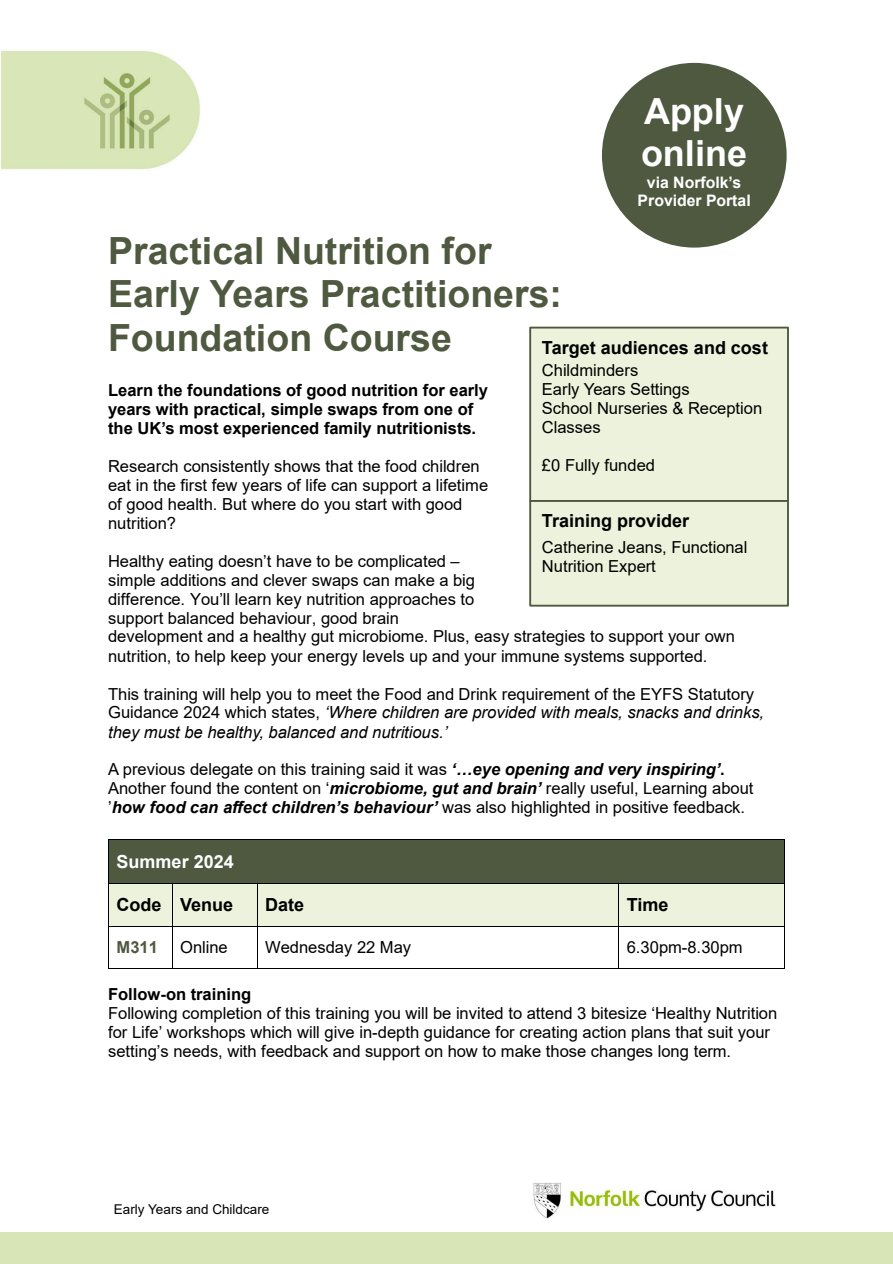
<style>
.page{position:relative;width:893px;height:1264px;background:#fff}
.page>*{position:absolute;margin:0;border:0;box-sizing:border-box;transform-origin:0 0}
.t1{font:700 37.5px "Arial";color:#4e5940}
.t2{font:700 36px/41.4px "Arial";color:#fff}
.t3{font:700 18px "Arial";color:#000}
.t4{font:700 18px "Arial";color:#fff}
.t5{font:16.5px/18.9px "Arial";color:#000}
.t6{font:700 16.5px/19px "Arial";color:#000}
.t7{font:700 16.5px "Arial";color:#4e5940}
.t8{font:700 15.9px/18.1px "Arial";color:#fff;text-align:center}
.t9{font:13.5px "Arial";color:#000}
.s1{font-style:italic}
.s2{font-weight:700;font-style:italic}
.s3{font-weight:700}
</style>
<div class="page">
<div style="left:0;top:1231px;width:892px;height:32px;background:#d8e5b7"></div>
<img style="left:2px;top:50px;width:785px;height:149px">
<img style="left:533px;top:1183px;width:243px;height:35px">
<div style="left:109px;top:839px;width:675px;height:43px;background:#4e5940"></div>
<hr style="left:109px;top:838px;width:675px;height:1px;background:#000">
<hr style="left:108px;top:839px;width:1px;height:43px;background:#000">
<hr style="left:784px;top:839px;width:1px;height:43px;background:#000">
<div style="left:109px;top:883px;width:63px;height:43px;background:#ecf2db"></div>
<div style="left:172px;top:883px;width:84px;height:43px;background:#ecf2db"></div>
<div style="left:257px;top:883px;width:361px;height:43px;background:#ecf2db"></div>
<div style="left:619px;top:883px;width:165px;height:43px;background:#ecf2db"></div>
<hr style="left:109px;top:882px;width:63px;height:1px;background:#000">
<hr style="left:172px;top:882px;width:84px;height:1px;background:#000">
<hr style="left:257px;top:882px;width:361px;height:1px;background:#000">
<hr style="left:619px;top:882px;width:165px;height:1px;background:#000">
<hr style="left:108px;top:883px;width:1px;height:43px;background:#000">
<hr style="left:172px;top:883px;width:1px;height:43px;background:#000">
<hr style="left:256px;top:883px;width:1px;height:43px;background:#000">
<hr style="left:618px;top:883px;width:1px;height:43px;background:#000">
<hr style="left:784px;top:883px;width:1px;height:43px;background:#000">
<hr style="left:109px;top:926px;width:63px;height:1px;background:#000">
<hr style="left:172px;top:926px;width:84px;height:1px;background:#000">
<hr style="left:257px;top:926px;width:361px;height:1px;background:#000">
<hr style="left:619px;top:926px;width:165px;height:1px;background:#000">
<hr style="left:108px;top:926px;width:1px;height:41px;background:#000">
<hr style="left:109px;top:967px;width:63px;height:1px;background:#000">
<hr style="left:172px;top:926px;width:1px;height:41px;background:#000">
<hr style="left:172px;top:967px;width:84px;height:1px;background:#000">
<hr style="left:256px;top:926px;width:1px;height:41px;background:#000">
<hr style="left:257px;top:967px;width:361px;height:1px;background:#000">
<hr style="left:618px;top:926px;width:1px;height:41px;background:#000">
<hr style="left:619px;top:967px;width:165px;height:1px;background:#000">
<hr style="left:784px;top:926px;width:1px;height:41px;background:#000">
<div style="left:529px;top:326px;width:259px;height:176px;background:#ecf2db;border:2px solid #4e5940"></div>
<div style="left:529px;top:500px;width:259px;height:106px;background:#ecf2db;border:2px solid #4e5940"></div>
<div style="left:602px;top:63px;width:184px;height:184px;background:#4e5940;border-radius:50%"></div>
<p class="t2" style="left:641px;top:91px;width:108px">Apply online</p>
<p class="t8" style="left:637px;top:173px;width:115px">via Norfolk’s<br>Provider Portal</p>
<p class="t1" style="left:108px;top:224px;width:385px">Practical Nutrition for</p>
<p class="t1" style="left:108px;top:268px;width:455px">Early Years Practitioners:</p>
<p class="t1" style="left:108px;top:311px;width:345px">Foundation Course</p>
<p class="t6" style="left:108px;top:380px;width:381px">Learn the foundations of good nutrition for early years with practical, simple swaps from one of the UK’s most experienced family nutritionists.</p>
<p class="t5" style="left:108px;top:456px;width:381px">Research consistently shows that the food children eat in the first few years of life can support a lifetime of good health. But where do you start with good nutrition?</p>
<p class="t5" style="left:108px;top:551px;width:628px">Healthy eating doesn’t have to be complicated –<br>simple additions and clever swaps can make a big<br>difference. You’ll learn key nutrition approaches to<br>support balanced behaviour, good brain<br>development and a healthy gut microbiome. Plus, easy strategies to support your own nutrition, to help keep your energy levels up and your immune systems supported.</p>
<p class="t5" style="left:108px;top:684px;width:657px">This training will help you to meet the Food and Drink requirement of the EYFS Statutory<br>Guidance 2024 which states, <span class="s1">‘Where children are provided with meals, snacks and drinks, they must be healthy, balanced and nutritious.’</span></p>
<p class="t5" style="left:108px;top:759px;width:647px">A previous delegate on this training said it was <span class="s2">‘…eye opening and very inspiring’</span><span class="s3">.<br></span>Another found the content on ‘<span class="s2">microbiome, gut and brain’</span> really useful, Learning about ’<span class="s2">how food can affect children’s behaviour’</span> was also highlighted in positive feedback.</p>
<p class="t4" style="left:116px;top:848px;width:119px">Summer 2024</p>
<p class="t3" style="left:116px;top:892px;width:46px">Code</p>
<p class="t3" style="left:180px;top:892px;width:55px">Venue</p>
<p class="t3" style="left:265px;top:892px;width:40px">Date</p>
<p class="t3" style="left:626px;top:892px;width:43px">Time</p>
<p class="t7" style="left:116px;top:935px;width:43px">M311</p>
<p class="t5" style="left:180px;top:937px;width:49px">Online</p>
<p class="t5" style="left:265px;top:937px;width:147px">Wednesday 22 May</p>
<p class="t5" style="left:626px;top:937px;width:117px">6.30pm-8.30pm</p>
<p class="t6" style="left:108px;top:985px;width:145px">Follow-on training</p>
<p class="t5" style="left:108px;top:1003px;width:670px">Following completion of this training you will be invited to attend 3 bitesize ‘Healthy Nutrition for Life’ workshops which will give in-depth guidance for creating action plans that suit your setting’s needs, with feedback and support on how to make those changes long term.</p>
<p class="t3" style="left:542px;top:335px;width:227px">Target audiences and cost</p>
<p class="t5" style="left:542px;top:361px;width:98px">Childminders</p>
<p class="t5" style="left:542px;top:380px;width:149px">Early Years Settings</p>
<p class="t5" style="left:542px;top:398px;width:222px">School Nurseries &amp; Reception<br>Classes</p>
<p class="t5" style="left:542px;top:456px;width:115px">£0 Fully funded</p>
<p class="t3" style="left:542px;top:508px;width:149px">Training provider</p>
<p class="t5" style="left:542px;top:537px;width:207px">Catherine Jeans, Functional<br>Nutrition Expert</p>
<p class="t9" style="left:114px;top:1199px;width:157px">Early Years and Childcare</p>
</div>
